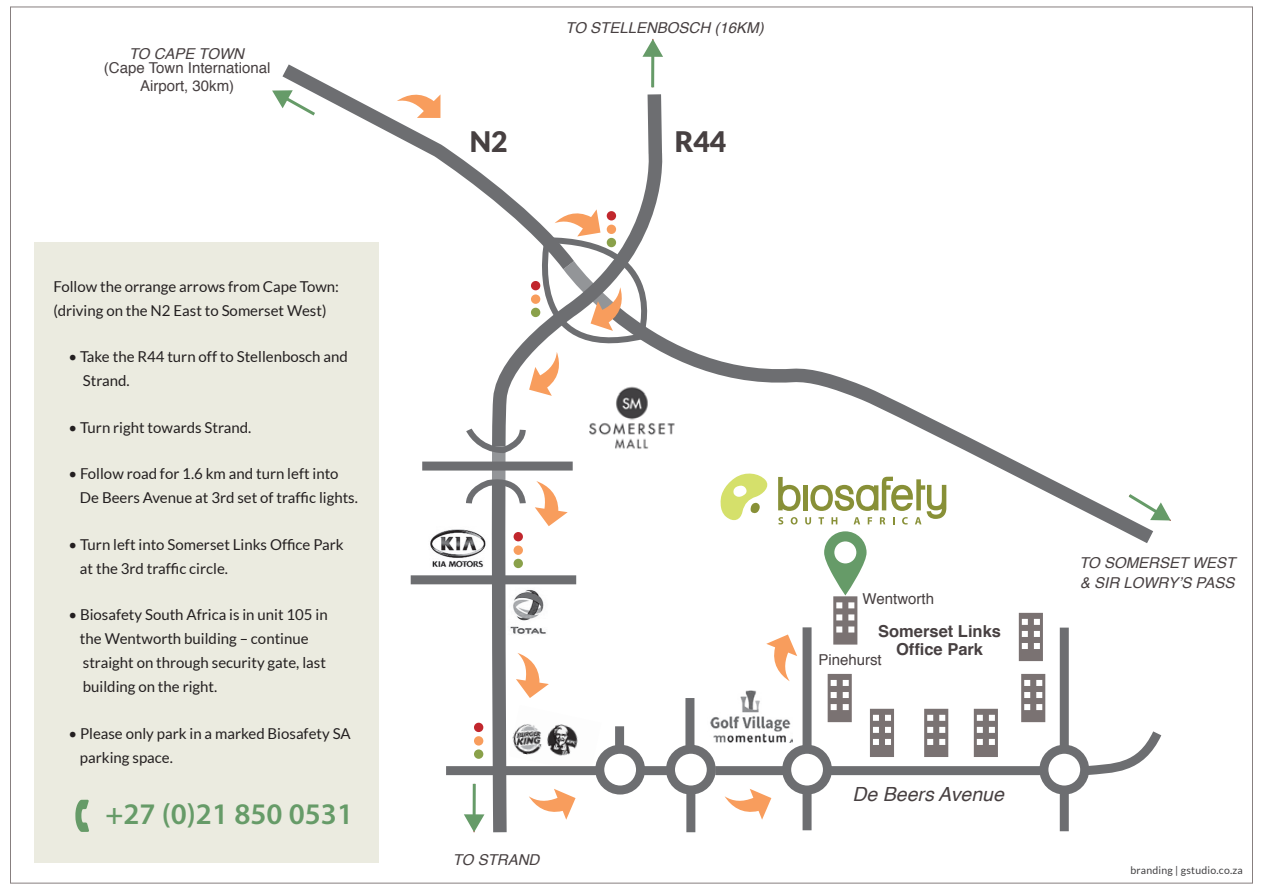
<style>
.page{position:relative;width:1263px;height:893px;background:#fff}
.page>*{position:absolute;margin:0;border:0;box-sizing:border-box;transform-origin:0 0}
.t1{font:600 30px "Myriad Pro";color:#669b68}
.t2{font:900 28.2px "Lato";color:#474041}
.t3{font:italic 19.5px "Helvetica";color:#474041}
.t4{font:700 16.5px/18px "Helvetica";color:#474041;text-align:center}
.t5{font:15px/24px "Lato";color:#231f20}
.t6{font:italic 15px/19.5px "Helvetica";color:#474041}
.t7{font:15px/18px "Helvetica";color:#474041;text-align:center}
.t8{font:10.5px "Lato";letter-spacing:.02em;color:#414042}
</style>
<div class="page">
<div style="left:34px;top:243px;width:345px;height:620px;background:#ebebe0"></div>
<svg style="left:485px;top:81px;width:184px;height:803px"></svg>
<svg style="left:1076px;top:731px;width:86px;height:49px"></svg>
<div style="left:829px;top:766px;width:215px;height:9px;background:#6d6e71"></div>
<div style="left:715px;top:766px;width:70px;height:9px;background:#6d6e71"></div>
<div style="left:642px;top:766px;width:27px;height:9px;background:#6d6e71"></div>
<div style="left:446px;top:766px;width:153px;height:9px;background:#6d6e71"></div>
<div style="left:595px;top:745px;width:50px;height:49px;border:9px solid #6d6e71;border-radius:50%"></div>
<div style="left:666px;top:745px;width:50px;height:49px;border:9px solid #6d6e71;border-radius:50%"></div>
<div style="left:782px;top:745px;width:50px;height:49px;border:9px solid #6d6e71;border-radius:50%"></div>
<div style="left:1039px;top:745px;width:50px;height:49px;border:9px solid #6d6e71;border-radius:50%"></div>
<div style="left:615px;top:726px;width:9px;height:22px;background:#6d6e71"></div>
<div style="left:685px;top:698px;width:9px;height:52px;background:#6d6e71"></div>
<div style="left:686px;top:790px;width:9px;height:42px;background:#6d6e71"></div>
<div style="left:803px;top:627px;width:9px;height:122px;background:#6d6e71"></div>
<div style="left:803px;top:790px;width:9px;height:40px;background:#6d6e71"></div>
<div style="left:1060px;top:627px;width:9px;height:122px;background:#6d6e71"></div>
<div style="left:1060px;top:790px;width:9px;height:41px;background:#6d6e71"></div>
<div style="left:411px;top:575px;width:165px;height:9px;background:#6d6e71"></div>
<div style="left:422px;top:461px;width:151px;height:9px;background:#6d6e71"></div>
<svg style="left:596px;top:342px;width:568px;height:209px"></svg>
<svg style="left:267px;top:64px;width:321px;height:220px"></svg>
<svg style="left:718px;top:470px;width:53px;height:53px"></svg>
<svg style="left:778px;top:477px;width:168px;height:47px"></svg>
<svg style="left:974px;top:709px;width:24px;height:48px"></svg>
<svg style="left:1021px;top:674px;width:24px;height:48px"></svg>
<svg style="left:828px;top:674px;width:24px;height:48px"></svg>
<svg style="left:824px;top:531px;width:43px;height:113px"></svg>
<svg style="left:1019px;top:613px;width:24px;height:48px"></svg>
<svg style="left:924px;top:709px;width:24px;height:48px"></svg>
<svg style="left:870px;top:709px;width:24px;height:48px"></svg>
<svg style="left:272px;top:90px;width:46px;height:28px"></svg>
<svg style="left:1125px;top:491px;width:46px;height:29px"></svg>
<hr style="left:651px;top:54px;width:3px;height:33px;background:#669b68">
<svg style="left:642px;top:39px;width:21px;height:18px"></svg>
<img style="left:430px;top:529px;width:33px;height:39px">
<img style="left:710px;top:691px;width:83px;height:51px">
<svg style="left:397px;top:91px;width:44px;height:27px"></svg>
<svg style="left:522px;top:209px;width:151px;height:187px"></svg>
<svg style="left:463px;top:424px;width:113px;height:422px"></svg>
<svg style="left:725px;top:789px;width:46px;height:31px"></svg>
<svg style="left:766px;top:634px;width:31px;height:47px"></svg>
<svg style="left:75px;top:800px;width:14px;height:32px"></svg>
<p class="t6" style="left:129px;top:44px;width:117px">TO CAPE TOWN</p>
<p class="t7" style="left:104px;top:60px;width:168px">(Cape Town International<br>Airport, 30km)</p>
<p class="t5" style="left:53px;top:274px;width:287px">Follow the orrange arrows from Cape Town: (driving on the N2 East to Somerset West)</p>
<p class="t5" style="left:83px;top:345px;width:266px;text-indent:-14px">• Take the R44 turn off to Stellenbosch and<br>Strand.</p>
<p class="t5" style="left:68px;top:415px;width:184px">• Turn right towards Strand.</p>
<p class="t5" style="left:80px;top:462px;width:279px;text-indent:-12px">• Follow road for 1.6 km and turn left into<br>De Beers Avenue at 3rd set of traffic lights.</p>
<p class="t5" style="left:80px;top:532px;width:265px;text-indent:-12px">• Turn left into Somerset Links Office Park at the 3rd traffic circle.</p>
<p class="t5" style="left:80px;top:603px;width:249px;text-indent:-12px">• Biosafety South Africa is in unit 105 in the Wentworth building – continue straight on through security gate, last building on the right.</p>
<p class="t5" style="left:80px;top:721px;width:272px;text-indent:-12px">• Please only park in a marked Biosafety SA parking space.</p>
<h1 class="t1" style="left:106px;top:795px;width:249px">+27 (0)21 850 0531</h1>
<p class="t6" style="left:566px;top:19px;width:200px">TO STELLENBOSCH (16KM)</p>
<h2 class="t2" style="left:470px;top:125px;width:39px">N2</h2>
<h2 class="t2" style="left:675px;top:125px;width:53px">R44</h2>
<p class="t6" style="left:453px;top:850px;width:88px">TO STRAND</p>
<p class="t7" style="left:863px;top:590px;width:73px">Wentworth</p>
<p class="t4" style="left:878px;top:622px;width:124px">Somerset Links<br>Office Park</p>
<p class="t7" style="left:818px;top:651px;width:65px">Pinehurst</p>
<h3 class="t3" style="left:853px;top:779px;width:153px">De Beers Avenue</h3>
<p class="t6" style="left:1079px;top:553px;width:158px">TO SOMERSET WEST &amp; SIR LOWRY’S PASS</p>
<p class="t8" style="left:1131px;top:864px;width:114px">branding | gstudio.co.za</p>
</div>
